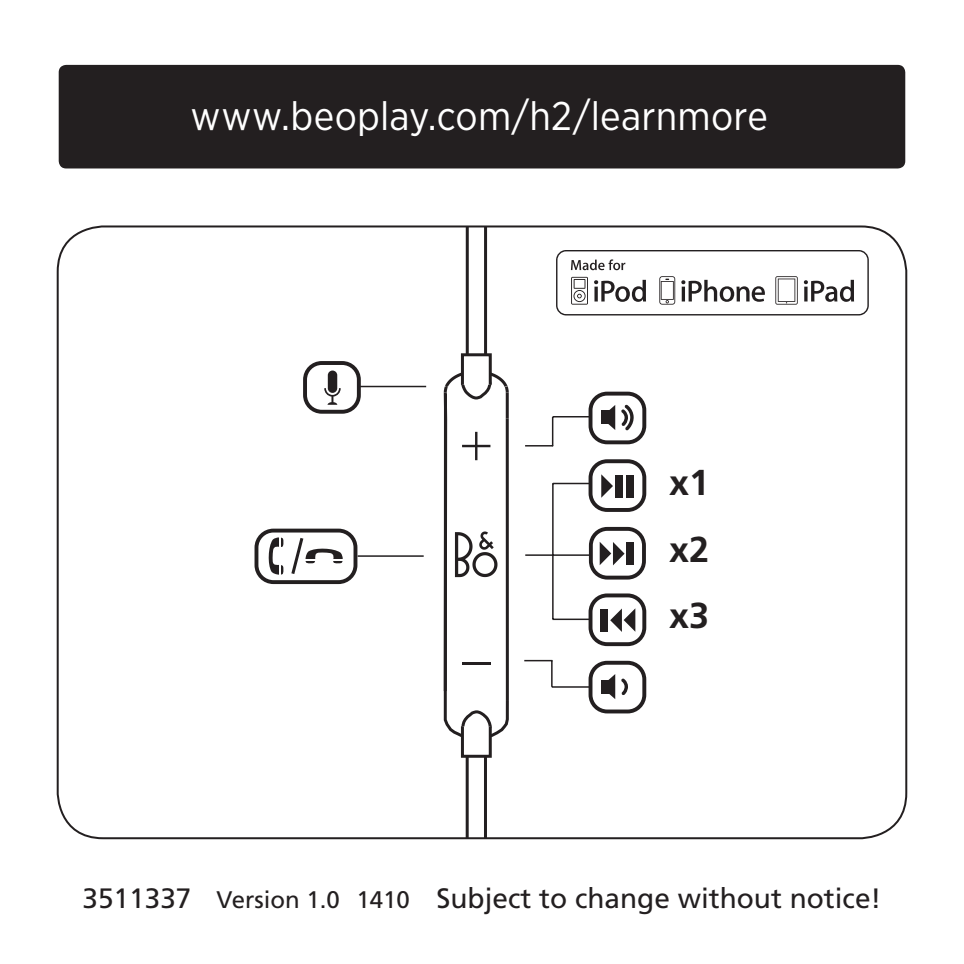
<style>
.page{position:relative;width:964px;height:964px;background:#fff}
.page>*{position:absolute;margin:0;border:0;box-sizing:border-box;transform-origin:0 0}
.G-G1_Sidebar__small{font:40px "Gotham Narrow";letter-spacing:.005em;color:#fff}
.t1{font:700 36px/66.4px "Frutiger";color:#231f20;text-align:justify}
.t2{font:28px "Frutiger";color:#231f20}
.s1{font-size:24px}
</style>
<div class="page">
<svg style="left:588px;top:392px;width:58px;height:52px"></svg>
<svg style="left:588px;top:661px;width:58px;height:52px"></svg>
<svg style="left:588px;top:459px;width:58px;height:53px"></svg>
<div style="left:626px;top:475px;width:8px;height:23px;background:#231f20"></div>
<svg style="left:588px;top:593px;width:58px;height:53px"></svg>
<svg style="left:589px;top:527px;width:57px;height:52px"></svg>
<svg style="left:303px;top:361px;width:58px;height:53px"></svg>
<hr style="left:525px;top:554px;width:66px;height:2px;background:#231f20">
<hr style="left:358px;top:555px;width:66px;height:2px;background:#231f20">
<hr style="left:360px;top:386px;width:66px;height:1px;background:#231f20">
<hr style="left:552px;top:416px;width:39px;height:1px;background:#231f20">
<svg style="left:525px;top:417px;width:28px;height:29px"></svg>
<hr style="left:552px;top:686px;width:38px;height:2px;background:#231f20">
<svg style="left:524px;top:660px;width:28px;height:27px"></svg>
<hr style="left:553px;top:483px;width:38px;height:1px;background:#231f20">
<hr style="left:552px;top:483px;width:1px;height:136px;background:#231f20">
<hr style="left:552px;top:618px;width:39px;height:2px;background:#231f20">
<svg style="left:443px;top:228px;width:66px;height:608px"></svg>
<svg style="left:254px;top:529px;width:103px;height:55px"></svg>
<div style="left:461px;top:725px;width:31px;height:33px;background:#fff;border:3px solid #231f20"></div>
<div style="left:461px;top:353px;width:31px;height:33px;background:#fff;border:3px solid #231f20"></div>
<svg style="left:556px;top:250px;width:313px;height:65px"></svg>
<div style="left:58px;top:64px;width:848px;height:105px;background:#231f20;border-radius:9px"></div>
<div style="left:57px;top:63px;width:850px;height:107px;border:2px solid #fff;border-radius:9px"></div>
<p class="G-G1_Sidebar__small" style="left:190px;top:91px;width:579px">www.beoplay.com/h2/learnmore</p>
<p class="t1" style="left:669px;top:449px;width:42px">x1 x2 x3</p>
<p class="t2" style="left:83px;top:882px;width:800px">3511337 <span class="s1">Version 1.0 1410</span> Subject to change without notice!</p>
</div>
